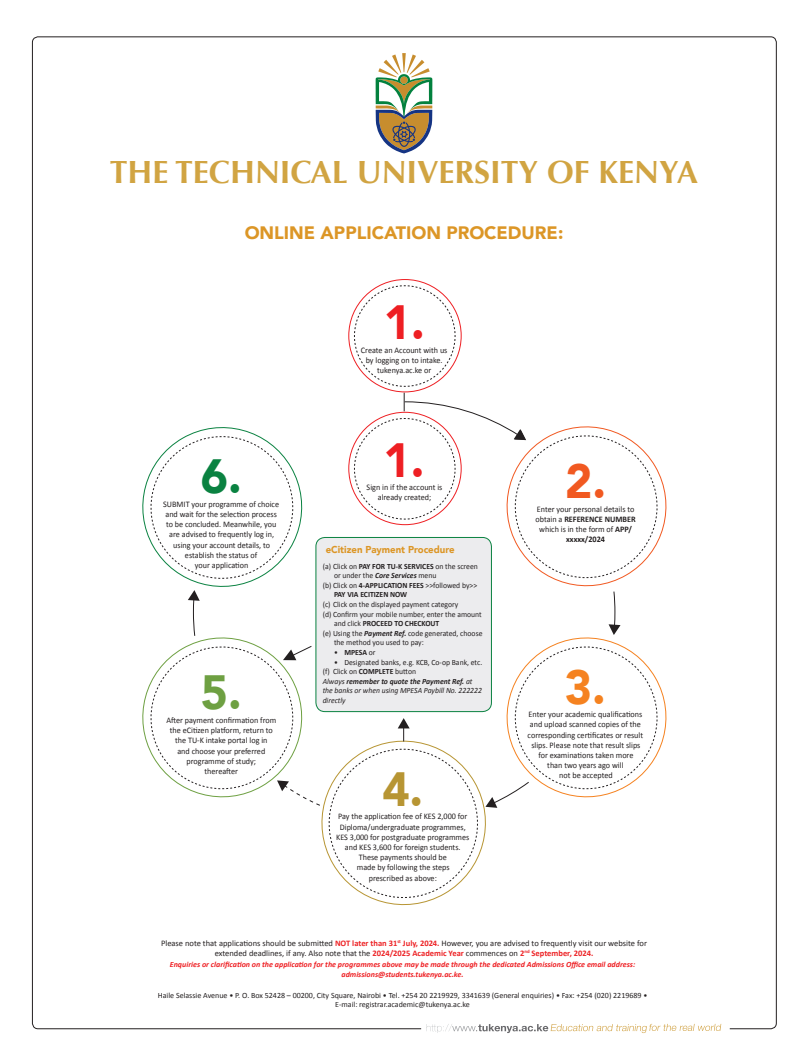
<style>
.page{position:relative;width:808px;height:1063px;background:#fff}
.page>*{position:absolute;margin:0;border:0;box-sizing:border-box;transform-origin:0 0}
.t1{font:900 48px "Avenir";color:#ee1f23;scale:.96 1}
.t2{font:900 48px "Avenir";color:#f15921;scale:.96 1}
.t3{font:900 48px "Avenir";color:#f58220;scale:.96 1}
.t4{font:900 48px "Avenir";color:#b79533;scale:.96 1}
.t5{font:900 48px "Avenir";color:#6ea042;scale:.96 1}
.t6{font:900 48px "Avenir";color:#0a8241;scale:.96 1}
.t7{font:700 32px "Optima";color:#d1a442}
.t8{font:900 18px "Avenir";color:#dc9626}
.t9{font:900 10px "Avenir";color:#dc9626;scale:.96 1}
.t10{font:8.5px/10.2px "Calibri";color:#231f20;text-align:center;scale:.96 1}
.t11{font:8.5px/10.2px "Calibri";color:#231f20;text-align:center}
.t12{font:8px "Calibri";color:#231f20;scale:.96 1}
.t13{font:8px/9.6px "Calibri";color:#231f20;text-align:center}
.t14{font:italic 700 8px/9.6px "Calibri";color:#ee1f23;text-align:center}
.t15{font:italic 8px/9.6px "Calibri";color:#231f20;scale:.96 1}
.t16{font:700 8px "Calibri";color:#231f20;scale:.96 1}
.s1{font-weight:700}
.s2{font-weight:700;font-style:italic}
.s3{font-weight:400}
.s4{font-style:normal}
.s5{font-weight:700;font-style:normal}
.s6{font-weight:700;color:#ed2225}
</style>
<div class="page">
<svg style="left:427px;top:1024px;width:294px;height:9px"></svg>
<svg style="left:354px;top:285px;width:101px;height:102px"></svg>
<svg style="left:142px;top:393px;width:525px;height:513px"></svg>
<svg style="left:375px;top:53px;width:57px;height:101px"></svg>
<h2 class="t7" style="left:110px;top:154px;width:590px">THE TECHNICAL UNIVERSITY OF KENYA</h2>
<h3 class="t8" style="left:245px;top:217px;width:320px">ONLINE APPLICATION PROCEDURE:</h3>
<h1 class="t6" style="left:201px;top:435px;width:44px">6.</h1>
<p class="t10" style="left:163px;top:499px;width:122px">SUBMIT your programme of choice and wait for the selection process to be concluded. Meanwhile, you are advised to frequently log in, using your account details, to establish the status of<br>your application</p>
<h1 class="t5" style="left:201px;top:651px;width:44px">5.</h1>
<p class="t10" style="left:166px;top:715px;width:116px">After payment confirmation from the eCitizen platform, return to the TU-K intake portal log in<br>and choose your preferred programme of study;<br>thereafter</p>
<h1 class="t1" style="left:384px;top:281px;width:44px">1.</h1>
<p class="t10" style="left:361px;top:344px;width:92px">Create an Account with us by logging on to intake. tukenya.ac.ke or</p>
<h1 class="t1" style="left:384px;top:419px;width:44px">1.</h1>
<p class="t10" style="left:367px;top:482px;width:81px">Sign in if the account is already created;</p>
<p class="t9" style="left:326px;top:541px;width:136px">eCitizen Payment Procedure</p>
<p class="t12" style="left:323px;top:561px;width:163px">(a) Click on <span class="s1">PAY FOR TU-K SERVICES</span> on the screen</p>
<p class="t12" style="left:334px;top:571px;width:108px">or under the <span class="s2">Core Services</span> menu</p>
<p class="t12" style="left:323px;top:580px;width:162px">(b) Click on <span class="s1">4-APPLICATION FEES</span> &gt;&gt;followed by&gt;&gt;</p>
<p class="t16" style="left:334px;top:590px;width:78px">PAY VIA ECITIZEN NOW</p>
<p class="t12" style="left:323px;top:599px;width:143px">(c) Click on the displayed payment category</p>
<p class="t12" style="left:323px;top:609px;width:167px">(d) Confirm your mobile number, enter the amount</p>
<p class="t16" style="left:334px;top:619px;width:111px"><span class="s3">and click</span> PROCEED TO CHECKOUT</p>
<p class="t12" style="left:323px;top:628px;width:168px">(e) Using the <span class="s2">Payment Ref.</span> code generated, choose</p>
<p class="t12" style="left:334px;top:638px;width:95px">the method you used to pay:</p>
<p class="t16" style="left:334px;top:647px;width:45px"><span class="s3">•</span> MPESA <span class="s3">or</span></p>
<p class="t15" style="left:323px;top:657px;width:168px;text-indent:11px"><span class="s4">• Designated banks, e.g. KCB, Co-op Bank, etc. (f) Click on</span> <span class="s5">COMPLETE</span> <span class="s4">button<br></span>Always <span class="s1">remember to quote the Payment Ref.</span> at the banks or when using MPESA Paybill No. 222222 directly</p>
<h1 class="t4" style="left:382px;top:748px;width:44px">4.</h1>
<p class="t10" style="left:336px;top:811px;width:140px">Pay the application fee of KES 2,000 for<br>Diploma/undergraduate programmes,<br>KES 3,000 for postgraduate programmes and KES 3,600 for foreign students.<br>These payments should be<br>made by following the steps<br>prescribed as above:</p>
<h1 class="t2" style="left:565px;top:440px;width:44px">2.</h1>
<p class="t10" style="left:535px;top:504px;width:106px">Enter your personal details to obtain a <span class="s1">REFERENCE NUMBER </span>which is in the form of <span class="s1">APP/ xxxxx/2024</span></p>
<h1 class="t3" style="left:565px;top:646px;width:44px">3.</h1>
<p class="t10" style="left:528px;top:709px;width:122px">Enter your academic qualifications and upload scanned copies of the corresponding certificates or result slips. Please note that result slips for examinations taken more<br>than two years ago will<br>not be accepted</p>
<p class="t11" style="left:161px;top:938px;width:487px">Please note that applications should be submitted <span class="s6">NOT later than 31</span><sup>st</sup> <span class="s6">July, 2024.</span> However, you are advised to frequently visit our website for extended deadlines, if any. Also note that the <span class="s6">2024/2025 Academic Year</span> commences on <span class="s6">2</span><sup>nd</sup> <span class="s6">September, 2024.</span></p>
<p class="t14" style="left:170px;top:959px;width:467px">Enquiries or clarification on the application for the programmes above may be made through the dedicated Admissions Office email address: admissions@students.tukenya.ac.ke.</p>
<p class="t13" style="left:158px;top:990px;width:491px">Haile Selassie Avenue • P. O. Box 52428 – 00200, City Square, Nairobi • Tel. +254 20 2219929, 3341639 (General enquiries) • Fax: +254 (020) 2219689 •<br>E-mail: registrar.academic@tukenya.ac.ke</p>
</div>
